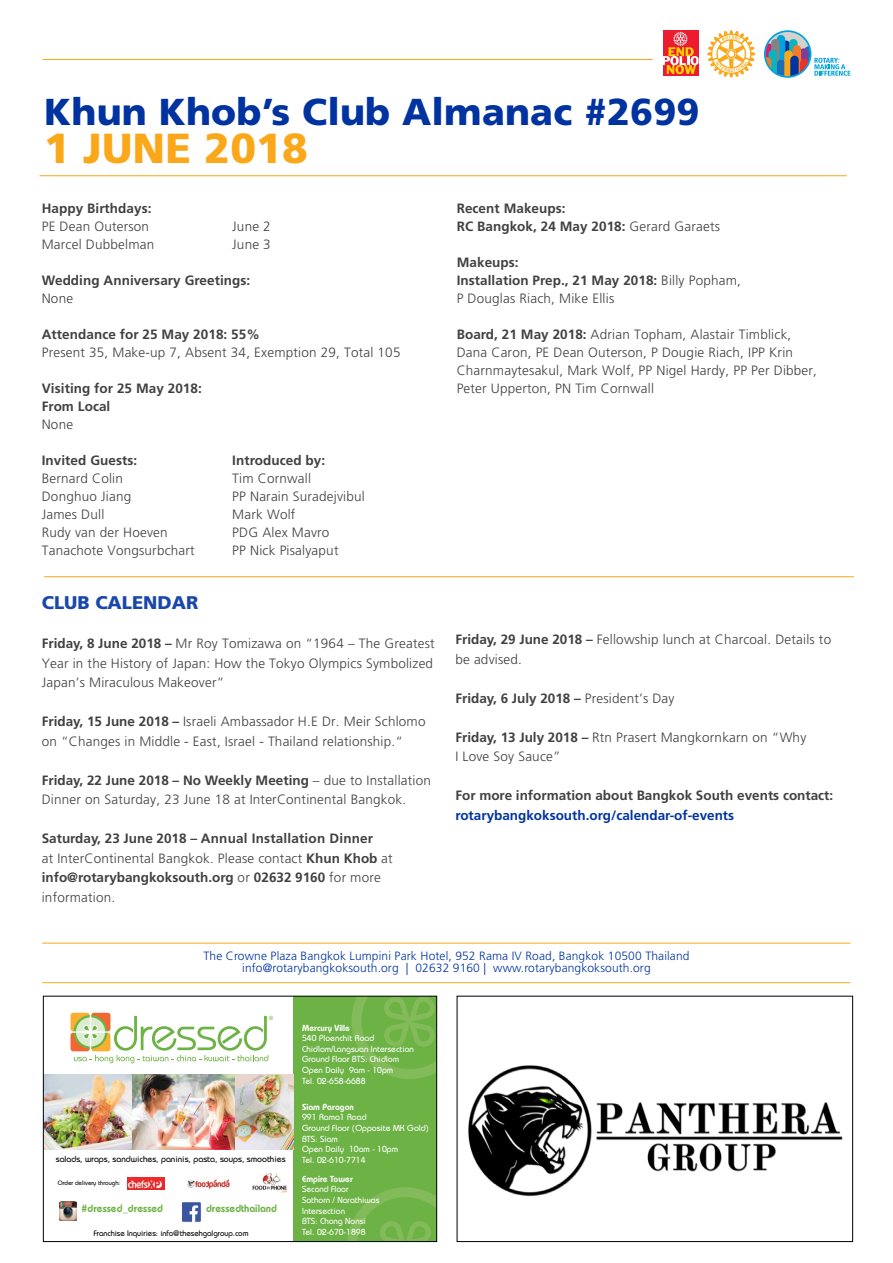
<style>
.page{position:relative;width:893px;height:1263px;background:#fff}
.page>*{position:absolute;margin:0;border:0;box-sizing:border-box;transform-origin:0 0}
.t1{font:900 42px "Frutiger LT Std";letter-spacing:.005em;color:#faa819}
.t2{font:900 37.5px "Frutiger LT Std";letter-spacing:.005em;color:#0033a0}
.t3{font:900 18.3px "Frutiger LT Std";color:#1a47aa}
.t4{font:300 13.5px/19.5px "Frutiger LT Std";letter-spacing:.015em;color:#414042}
.t5{font:700 13.5px/18px "Frutiger LT Std";letter-spacing:.005em;color:#414042}
.t6{font:700 13.5px "Frutiger LT Std";color:#0033a0}
.t7{font:300 12px/12px "Frutiger LT Std";letter-spacing:.01em;color:#0033a0;text-align:center}
.t8{font:600 10.5px "Bauhaus Std";color:#6cb244}
.t9{font:500 8.85px/10.6px "Bauhaus Std";color:#fff}
.t10{font:500 8.85px "Bauhaus Std";color:#000}
.t11{font:600 8.85px "Bauhaus Std";color:#fff}
.t12{font:500 8.1px "Bauhaus Std";color:#000}
.t13{font:500 6.3px "Bauhaus Std";color:#000}
.s1{font-weight:700}
.s2{font-weight:300}
</style>
<div class="page">
<hr style="left:43px;top:59px;width:610px;height:1px;background:#faa819">
<svg style="left:707px;top:30px;width:48px;height:48px"></svg>
<div style="left:662px;top:30px;width:36px;height:46px;background:#ed1b2f"></div>
<svg style="left:662px;top:32px;width:36px;height:42px"></svg>
<svg style="left:764px;top:30px;width:86px;height:48px"></svg>
<hr style="left:42px;top:943px;width:808px;height:1px;background:#faa819">
<hr style="left:42px;top:982px;width:808px;height:1px;background:#faa819">
<hr style="left:44px;top:576px;width:810px;height:1px;background:#faa819">
<hr style="left:39px;top:175px;width:808px;height:1px;background:#faa819">
<div style="left:293px;top:996px;width:144px;height:245px;background:#6cb244"></div>
<img style="left:45px;top:1074px;width:190px;height:75px">
<svg style="left:70px;top:1012px;width:39px;height:38px"></svg>
<svg style="left:71px;top:1013px;width:202px;height:50px"></svg>
<img style="left:59px;top:1201px;width:18px;height:19px">
<img style="left:182px;top:1202px;width:19px;height:21px">
<img style="left:252px;top:1173px;width:35px;height:19px">
<img style="left:187px;top:1179px;width:43px;height:10px">
<img style="left:127px;top:1178px;width:38px;height:11px">
<img style="left:235px;top:1074px;width:58px;height:75px">
<svg style="left:351px;top:998px;width:84px;height:81px"></svg>
<svg style="left:348px;top:1187px;width:87px;height:53px"></svg>
<div style="left:43px;top:996px;width:394px;height:246px;border:1px solid #000"></div>
<img style="left:468px;top:1065px;width:375px;height:132px">
<div style="left:457px;top:996px;width:396px;height:246px;border:1px solid #000"></div>
<h2 class="t2" style="left:44px;top:89px;width:657px">Khun Khob’s Club Almanac #2699</h2>
<h1 class="t1" style="left:44px;top:122px;width:265px">1 JUNE 2018</h1>
<p class="t5" style="left:42px;top:200px;width:111px">Happy Birthdays:</p>
<p class="t4" style="left:42px;top:217px;width:109px">PE Dean Outerson</p>
<p class="t4" style="left:232px;top:217px;width:40px">June 2</p>
<p class="t4" style="left:42px;top:235px;width:114px">Marcel Dubbelman</p>
<p class="t4" style="left:232px;top:235px;width:40px">June 3</p>
<p class="t5" style="left:42px;top:272px;width:210px">Wedding Anniversary Greetings:</p>
<p class="t4" style="left:42px;top:289px;width:33px">None</p>
<p class="t5" style="left:42px;top:326px;width:220px">Attendance for 25 May 2018: 55%</p>
<p class="t4" style="left:42px;top:343px;width:360px">Present 35, Make-up 7, Absent 34, Exemption 29, Total 105</p>
<p class="t5" style="left:42px;top:380px;width:162px">Visiting for 25 May 2018:<br>From Local</p>
<p class="t4" style="left:42px;top:415px;width:33px">None</p>
<p class="t5" style="left:42px;top:452px;width:97px">Invited Guests:</p>
<p class="t5" style="left:232px;top:452px;width:94px">Introduced by:</p>
<p class="t4" style="left:42px;top:469px;width:83px">Bernard Colin</p>
<p class="t4" style="left:232px;top:469px;width:80px">Tim Cornwall</p>
<p class="t4" style="left:42px;top:487px;width:91px">Donghuo Jiang</p>
<p class="t4" style="left:232px;top:487px;width:134px">PP Narain Suradejvibul</p>
<p class="t4" style="left:42px;top:505px;width:64px">James Dull</p>
<p class="t4" style="left:232px;top:505px;width:65px">Mark Wolf</p>
<p class="t4" style="left:42px;top:523px;width:127px">Rudy van der Hoeven</p>
<p class="t4" style="left:232px;top:523px;width:99px">PDG Alex Mavro</p>
<p class="t4" style="left:42px;top:541px;width:154px">Tanachote Vongsurbchart</p>
<p class="t4" style="left:232px;top:541px;width:108px">PP Nick Pisalyaput</p>
<h3 class="t3" style="left:42px;top:592px;width:158px">CLUB CALENDAR</h3>
<p class="t4" style="left:42px;top:634px;width:394px;text-align:justify"><span class="s1">Friday, 8 June 2018 –</span> Mr Roy Tomizawa on “1964 – The Greatest Year in the History of Japan: How the Tokyo Olympics Symbolized Japan’s Miraculous Makeover”</p>
<p class="t4" style="left:42px;top:712px;width:385px"><span class="s1">Friday, 15 June 2018 –</span> Israeli Ambassador H.E Dr. Meir Schlomo on “Changes in Middle - East, Israel - Thailand relationship.“</p>
<p class="t4" style="left:42px;top:771px;width:391px"><span class="s1">Friday, 22 June 2018 – No Weekly Meeting</span> – due to Installation<br>Dinner on Saturday, 23 June 18 at InterContinental Bangkok.</p>
<p class="t5" style="left:42px;top:829px;width:352px;line-height:19.5px">Saturday, 23 June 2018 – Annual Installation Dinner<br><span class="s2">at InterContinental Bangkok. Please contact</span> Khun Khob <span class="s2">at </span>info@rotarybangkoksouth.org <span class="s2">or</span> 02632 9160 <span class="s2">for more information.</span></p>
<p class="t5" style="left:457px;top:200px;width:265px">Recent Makeups:<br>RC Bangkok, 24 May 2018: <span class="s2">Gerard Garaets</span></p>
<p class="t5" style="left:457px;top:254px;width:286px">Makeups:<br>Installation Prep., 21 May 2018: <span class="s2">Billy Popham,<br>P Douglas Riach, Mike Ellis</span></p>
<p class="t4" style="left:457px;top:326px;width:362px;line-height:18px"><span class="s1">Board, 21 May 2018:</span> Adrian Topham, Alastair Timblick, Dana Caron, PE Dean Outerson, P Dougie Riach, IPP Krin Charnmaytesakul, Mark Wolf, PP Nigel Hardy, PP Per Dibber, Peter Upperton, PN Tim Cornwall</p>
<p class="t4" style="left:455px;top:630px;width:377px"><span class="s1">Friday, 29 June 2018 –</span> Fellowship lunch at Charcoal. Details to be advised.</p>
<p class="t5" style="left:455px;top:689px;width:221px">Friday, 6 July 2018 – <span class="s2">President’s Day</span></p>
<p class="t4" style="left:455px;top:728px;width:352px"><span class="s1">Friday, 13 July 2018 –</span> Rtn Prasert Mangkornkarn on “Why<br>I Love Soy Sauce”</p>
<p class="t5" style="left:455px;top:787px;width:379px">For more information about Bangkok South events contact:</p>
<p class="t6" style="left:455px;top:807px;width:280px">rotarybangkoksouth.org/calendar-of-events</p>
<p class="t7" style="left:203px;top:950px;width:488px">The Crowne Plaza Bangkok Lumpini Park Hotel, 952 Rama IV Road, Bangkok 10500 Thailand info@rotarybangkoksouth.org | 02632 9160 | www.rotarybangkoksouth.org</p>
<p class="t11" style="left:302px;top:1022px;width:49px">Mercury Ville</p>
<p class="t10" style="left:56px;top:1153px;width:231px">salads, wraps, sandwiches, paninis, pasta, soups, smoothies</p>
<p class="t13" style="left:58px;top:1179px;width:64px">Order delivery through:</p>
<p class="t8" style="left:82px;top:1202px;width:83px">#dressed_dressed</p>
<p class="t8" style="left:206px;top:1202px;width:72px">dressedthailand</p>
<p class="t12" style="left:94px;top:1228px;width:156px">Franchise Inquiries: info@thesehgalgroup.com</p>
<p class="t9" style="left:302px;top:1033px;width:113px">540 Ploenchit Road<br>Chidlom/Langsuan Intersection<br>Ground Floor BTS: Chidlom<br>Open Daily 9am - 10pm</p>
<p class="t9" style="left:302px;top:1075px;width:65px">Tel. 02-658-6688</p>
<p class="t11" style="left:302px;top:1101px;width:53px">Siam Paragon</p>
<p class="t9" style="left:302px;top:1112px;width:128px">991 Rama1 Road<br>Ground Floor (Opposite MK Gold)<br>BTS: Siam<br>Open Daily 10am - 10pm<br>Tel. 02-610-7714</p>
<p class="t11" style="left:302px;top:1173px;width:52px">Empire Tower</p>
<p class="t9" style="left:302px;top:1184px;width:48px">Second Floor</p>
<p class="t9" style="left:302px;top:1205px;width:45px">Intersection</p>
<p class="t9" style="left:302px;top:1194px;width:79px">Sathorn / Narathiwas</p>
<p class="t9" style="left:302px;top:1215px;width:65px">BTS: Chong Nonsi<br>Tel. 02-670-1898</p>
</div>
